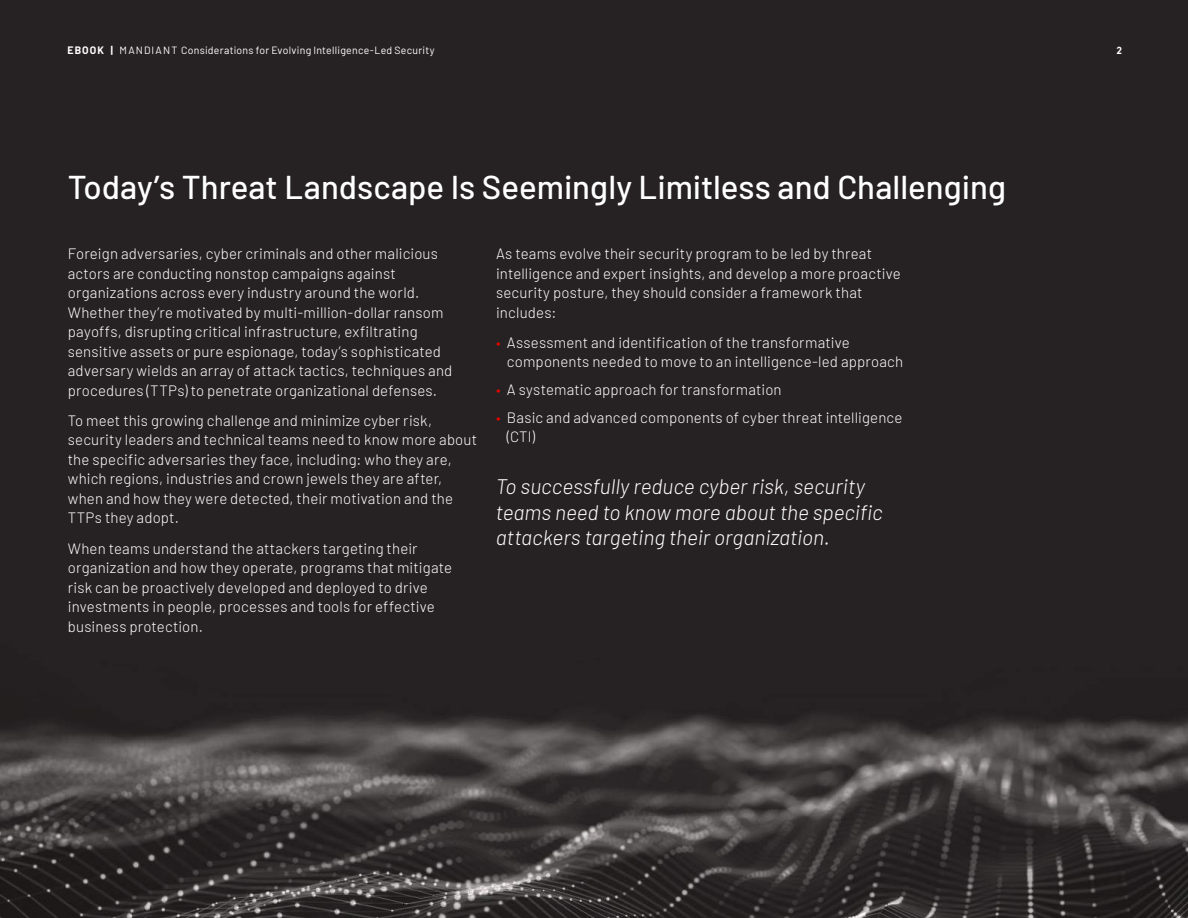
<style>
.page{position:relative;width:1188px;height:918px;background:#fff}
.page>*{position:absolute;margin:0;border:0;box-sizing:border-box;transform-origin:0 0}
.t1{font:500 33px "Barlow";color:#fff}
.t2{font:italic 300 21px/25.5px "Barlow";color:#fff}
.t3{font:300 15px/19.5px "Barlow";letter-spacing:.01em;color:#fff}
.t4{font:10.5px "Barlow";letter-spacing:.025em;color:#fff}
.t5{font:700 10.5px "DIN2014";color:#fff}
.s1{font-weight:700}
.s2{color:#e10600}
</style>
<div class="page">
<img style="left:0;top:0;width:1188px;height:918px">
<p class="t4" style="left:68px;top:42px;width:369px"><span class="s1">EBOOK |</span> MANDIANT Considerations for Evolving Intelligence-Led Security</p>
<p class="t5" style="left:1116px;top:43px;width:7px">2</p>
<h1 class="t1" style="left:68px;top:163px;width:940px">Today’s Threat Landscape Is Seemingly Limitless and Challenging</h1>
<p class="t3" style="left:68px;top:243px;width:386px">Foreign adversaries, cyber criminals and other malicious actors are conducting nonstop campaigns against organizations across every industry around the world.<br>Whether they’re motivated by multi-million-dollar ransom payoffs, disrupting critical infrastructure, exfiltrating sensitive assets or pure espionage, today’s sophisticated adversary wields an array of attack tactics, techniques and procedures (TTPs) to penetrate organizational defenses.</p>
<p class="t3" style="left:68px;top:410px;width:411px">To meet this growing challenge and minimize cyber risk, security leaders and technical teams need to know more about the specific adversaries they face, including: who they are, which regions, industries and crown jewels they are after, when and how they were detected, their motivation and the TTPs they adopt.</p>
<p class="t3" style="left:68px;top:537px;width:386px">When teams understand the attackers targeting their organization and how they operate, programs that mitigate risk can be proactively developed and deployed to drive investments in people, processes and tools for effective business protection.</p>
<p class="t3" style="left:496px;top:243px;width:406px">As teams evolve their security program to be led by threat intelligence and expert insights, and develop a more proactive security posture, they should consider a framework that includes:</p>
<p class="t3" style="left:507px;top:332px;width:398px;text-indent:-11px"><span class="s2">•</span> Assessment and identification of the transformative components needed to move to an intelligence-led approach</p>
<p class="t3" style="left:496px;top:379px;width:287px"><span class="s2">•</span> A systematic approach for transformation</p>
<p class="t3" style="left:507px;top:406px;width:397px;text-indent:-11px"><span class="s2">•</span> Basic and advanced components of cyber threat intelligence (CTI)</p>
<h2 class="t2" style="left:496px;top:472px;width:388px">To successfully reduce cyber risk, security teams need to know more about the specific attackers targeting their organization.</h2>
</div>
